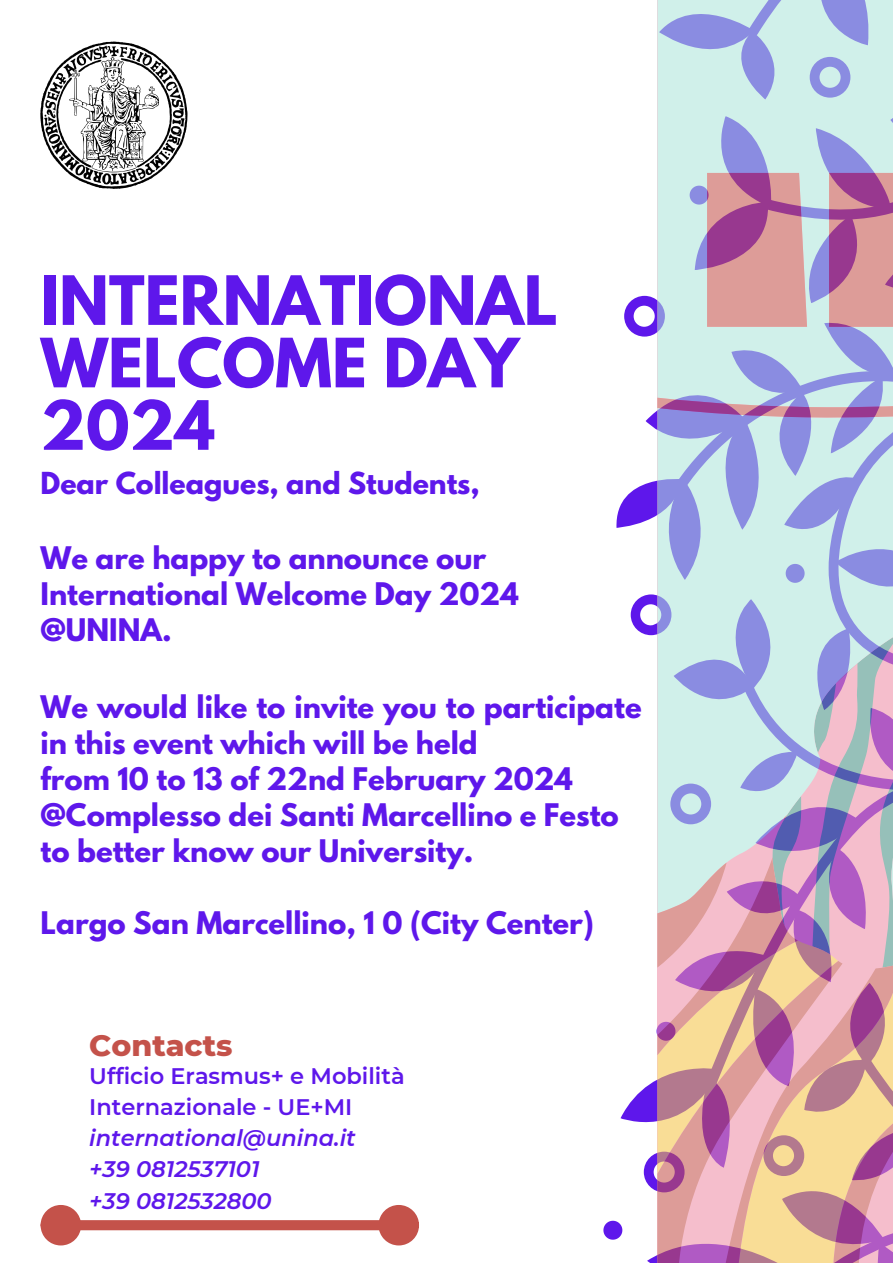
<style>
.page{position:relative;width:893px;height:1263px;background:#fff}
.page>*{position:absolute;margin:0;border:0;box-sizing:border-box;transform-origin:0 0}
.t1{font:700 60.15px/62.4px "League Spartan";color:#5e17eb}
.t2{font:800 30px "Montserrat";color:#c4524a}
.t3{font:700 27.6px/36px "League Spartan";color:#5e17eb}
.t4{font:700 26.85px "League Spartan";color:#5e17eb}
.t5{font:italic 600 22.5px "Montserrat";color:#5e17eb}
.t6{font:600 22.5px/30.9px "Montserrat";color:#5e17eb}
</style>
<div class="page">
<svg style="left:603px;top:0;width:290px;height:1263px"></svg>
<svg style="left:657px;top:151px;width:236px;height:267px;background:#c1adc3"></svg>
<img style="left:41px;top:42px;width:146px;height:146px">
<div style="left:79px;top:1220px;width:302px;height:10px;background:#c4524a"></div>
<div style="left:46px;top:1210px;width:30px;height:30px;background:#c4524a;border-radius:50%"></div>
<div style="left:41px;top:1205px;width:40px;height:40px;border:10px solid #c4524a;border-radius:50%"></div>
<div style="left:383px;top:1210px;width:31px;height:30px;background:#c4524a;border-radius:50%"></div>
<div style="left:378px;top:1205px;width:41px;height:40px;border:10px solid #c4524a;border-radius:50%"></div>
<p class="t1" style="left:41px;top:277px;width:518px">INTERNATIONAL<br>WELCOME DAY<br>2024</p>
<p class="t4" style="left:41px;top:470px;width:441px">Dear Colleagues, and Students,</p>
<p class="t3" style="left:41px;top:544px;width:479px">We are happy to announce our<br>International Welcome Day 2024 @UNINA.</p>
<h1 class="t3" style="left:41px;top:692px;width:602px">We would like to invite you to participate in this event which will be held<br>from 10 to 13 of 22nd February 2024 @Complesso dei Santi Marcellino e Festo to better know our University.</h1>
<h3 class="t3" style="left:41px;top:908px;width:555px">Largo San Marcellino, 1 0 (City Center)</h3>
<h2 class="t2" style="left:89px;top:1027px;width:145px">Contacts</h2>
<h2 class="t6" style="left:89px;top:1061px;width:317px">Ufficio Erasmus+ e Mobilità<br>Internazionale - UE+MI</h2>
<h2 class="t5" style="left:89px;top:1124px;width:268px">international@unina.it</h2>
<p class="t5" style="left:89px;top:1155px;width:172px">+39 0812537101</p>
<p class="t5" style="left:89px;top:1187px;width:184px">+39 0812532800</p>
</div>
